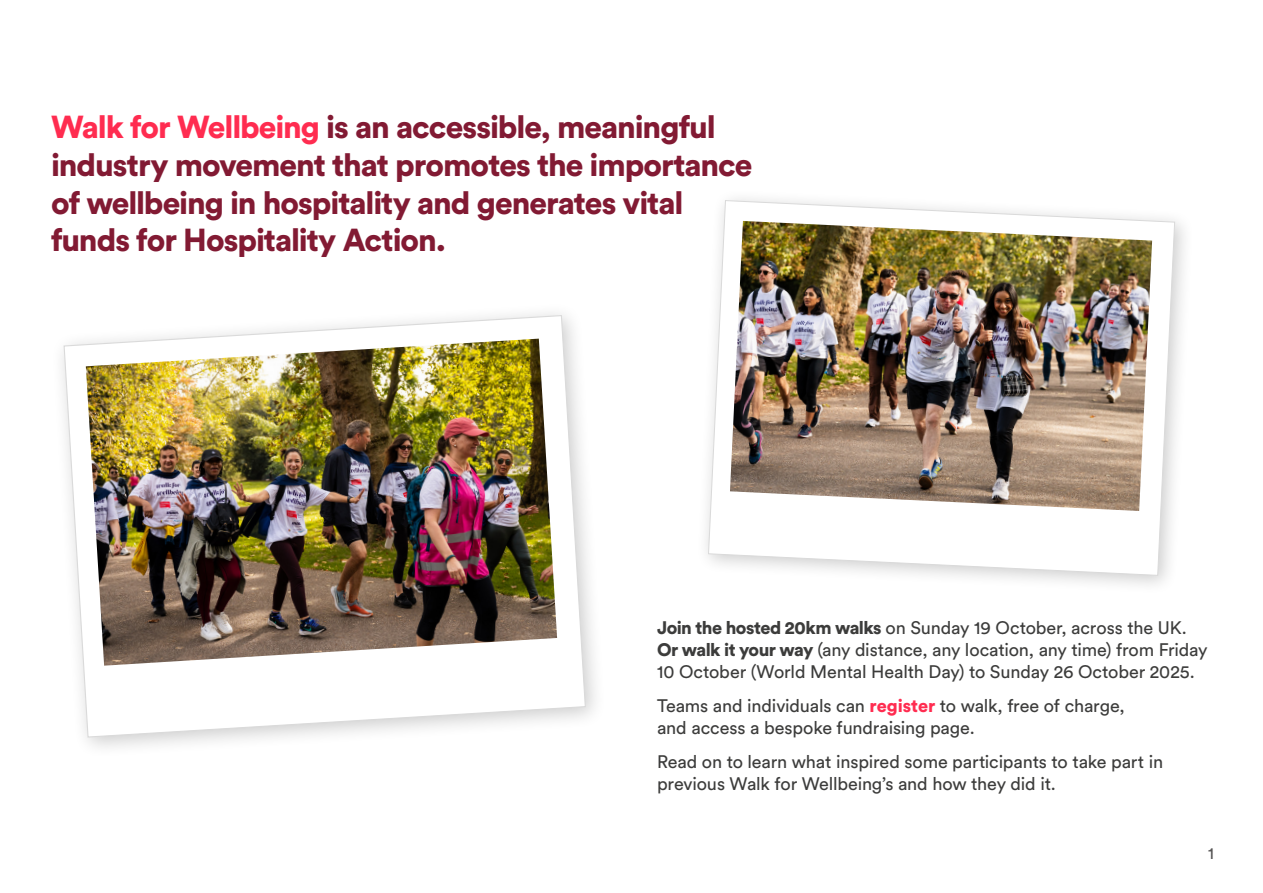
<style>
.page{position:relative;width:1263px;height:893px;background:#fff}
.page>*{position:absolute;margin:0;border:0;box-sizing:border-box;transform-origin:0 0}
.t1{font:900 31.5px/37.8px "Circular Std";letter-spacing:-.03em;color:#821a33}
.t2{font:18px/21.6px "Circular Std";letter-spacing:-.01em;color:#3c3c3b}
.t3{font:16.5px "Circular Std";color:#555454}
.s1{color:#ff2c50}
.s2{font-weight:900}
.s3{font-weight:900;color:#ff2c50}
</style>
<div class="page">
<svg style="left:63px;top:314px;width:523px;height:424px"></svg>
<img style="left:86px;top:339px;width:471px;height:327px">
<div style="left:696px;top:188px;width:498px;height:407px;background:#000;opacity:.2"></div>
<svg style="left:707px;top:200px;width:469px;height:376px"></svg>
<img style="left:730px;top:221px;width:422px;height:290px">
<h1 class="t1" style="left:51px;top:107px;width:703px"><span class="s1">Walk for Wellbeing</span> is an accessible, meaningful industry movement that promotes the importance of wellbeing in hospitality and generates vital funds for Hospitality Action.</h1>
<p class="t2" style="left:657px;top:617px;width:552px"><span class="s2">Join the hosted 20km walks</span> on Sunday 19 October, across the UK.<br><span class="s2">Or walk it your way</span> (any distance, any location, any time) from Friday<br>10 October (World Mental Health Day) to Sunday 26 October 2025.</p>
<p class="t2" style="left:657px;top:695px;width:469px">Teams and individuals can <span class="s3">register</span> to walk, free of charge, and access a bespoke fundraising page.</p>
<p class="t2" style="left:657px;top:751px;width:508px">Read on to learn what inspired some participants to take part in previous Walk for Wellbeing’s and how they did it.</p>
<p class="t3" style="left:1208px;top:844px;width:7px">1</p>
</div>
